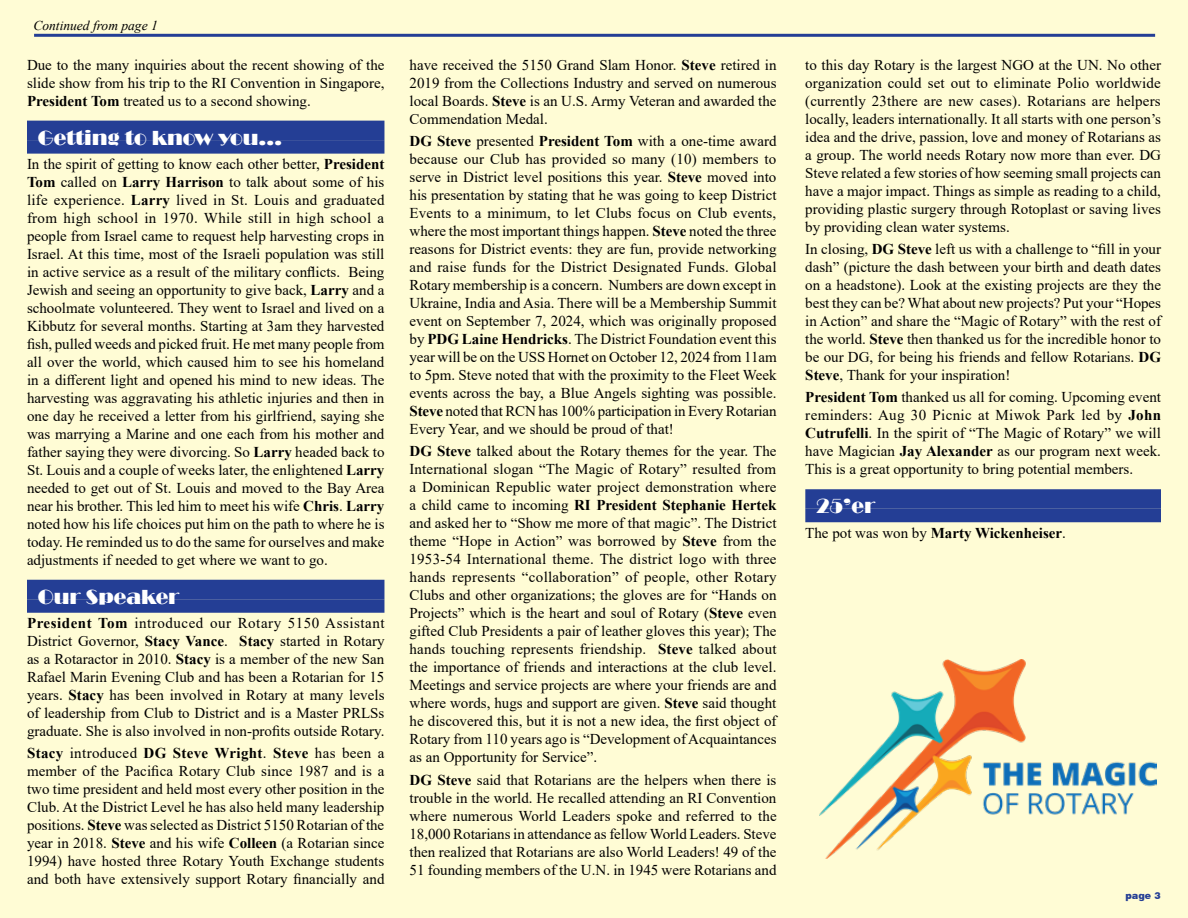
<style>
.page{position:relative;width:1188px;height:918px;background:#fffcd5}
.page>*{position:absolute;margin:0;border:0;box-sizing:border-box;transform-origin:0 0}
.t1{font:21px "Broadway";color:#fff}
.t2{font:15px/18px "Times New Roman";color:#000;text-align:justify}
.t3{font:700 15px "Times New Roman";color:#000}
.t4{font:italic 13.5px "Times New Roman";color:#000}
.t5{font:900 9.45px "Swiss 721 BT";color:#243e95}
.s1{font-weight:700}
.s2{font-weight:400}
</style>
<div class="page">
<hr style="left:34px;top:34px;width:1121px;height:3px;background:#243e95">
<div style="left:27px;top:121px;width:357px;height:19px;background:#243e95"></div>
<div style="left:27px;top:140px;width:357px;height:14px;background:#243e95"></div>
<div style="left:27px;top:580px;width:357px;height:19px;background:#243e95"></div>
<div style="left:27px;top:599px;width:357px;height:14px;background:#243e95"></div>
<img style="left:820px;top:660px;width:336px;height:199px">
<div style="left:805px;top:489px;width:356px;height:20px;background:#243e95"></div>
<div style="left:805px;top:509px;width:356px;height:13px;background:#243e95"></div>
<p class="t4" style="left:33px;top:16px;width:126px">Continued from page 1</p>
<p class="t2" style="left:27px;top:55px;width:359px">Due to the many inquiries about the recent showing of the slide show from his trip to the RI Convention in Singapore, <span class="s1">President Tom</span> treated us to a second showing.</p>
<h1 class="t1" style="left:38px;top:125px;width:246px">Getting to know you…</h1>
<p class="t2" style="left:27px;top:154px;width:359px">In the spirit of getting to know each other better, <span class="s1">President Tom</span> called on <span class="s1">Larry Harrison</span> to talk about some of his life experience. <span class="s1">Larry</span> lived in St. Louis and graduated from high school in 1970. While still in high school a people from Israel came to request help harvesting crops in Israel. At this time, most of the Israeli population was still in active service as a result of the military conflicts. Being Jewish and seeing an opportunity to give back, <span class="s1">Larry</span> and a schoolmate volunteered. They went to Israel and lived on a Kibbutz for several months. Starting at 3am they harvested fish, pulled weeds and picked fruit. He met many people from all over the world, which caused him to see his homeland in a different light and opened his mind to new ideas. The harvesting was aggravating his athletic injuries and then in one day he received a letter from his girlfriend, saying she was marrying a Marine and one each from his mother and father saying they were divorcing. So <span class="s1">Larry</span> headed back to St. Louis and a couple of weeks later, the enlightened <span class="s1">Larry </span>needed to get out of St. Louis and moved to the Bay Area near his brother. This led him to meet his wife <span class="s1">Chris</span>. <span class="s1">Larry </span>noted how his life choices put him on the path to where he is today. He reminded us to do the same for ourselves and make adjustments if needed to get where we want to go.</p>
<h1 class="t1" style="left:38px;top:585px;width:143px">Our Speaker</h1>
<p class="t2" style="left:27px;top:614px;width:359px"><span class="s1">President Tom</span> introduced our Rotary 5150 Assistant District Governor, <span class="s1">Stacy Vance</span>. <span class="s1">Stacy</span> started in Rotary as a Rotaractor in 2010. <span class="s1">Stacy</span> is a member of the new San Rafael Marin Evening Club and has been a Rotarian for 15 years. <span class="s1">Stacy</span> has been involved in Rotary at many levels of leadership from Club to District and is a Master PRLSs graduate. She is also involved in non-profits outside Rotary.</p>
<p class="t2" style="left:27px;top:744px;width:359px"><span class="s1">Stacy</span> introduced <span class="s1">DG Steve Wright</span>. <span class="s1">Steve</span> has been a member of the Pacifica Rotary Club since 1987 and is a two time president and held most every other position in the Club. At the District Level he has also held many leadership positions. <span class="s1">Steve</span> was selected as District 5150 Rotarian of the year in 2018. <span class="s1">Steve</span> and his wife <span class="s1">Colleen</span> (a Rotarian since 1994) have hosted three Rotary Youth Exchange students and both have extensively support Rotary financially and</p>
<p class="t2" style="left:410px;top:55px;width:369px">have received the 5150 Grand Slam Honor. <span class="s1">Steve</span> retired in 2019 from the Collections Industry and served on numerous local Boards. <span class="s1">Steve</span> is an U.S. Army Veteran and awarded the Commendation Medal.</p>
<p class="t2" style="left:410px;top:132px;width:369px"><span class="s1">DG Steve</span> presented <span class="s1">President Tom</span> with a one-time award because our Club has provided so many (10) members to serve in District level positions this year. <span class="s1">Steve</span> moved into his presentation by stating that he was going to keep District Events to a minimum, to let Clubs focus on Club events, where the most important things happen. <span class="s1">Steve</span> noted the three reasons for District events: they are fun, provide networking and raise funds for the District Designated Funds. Global Rotary membership is a concern. Numbers are down except in Ukraine, India and Asia. There will be a Membership Summit event on September 7, 2024, which was originally proposed by <span class="s1">PDG Laine Hendricks</span>. The District Foundation event this year will be on the USS Hornet on October 12, 2024 from 11am to 5pm. Steve noted that with the proximity to the Fleet Week events across the bay, a Blue Angels sighting was possible.<br><span class="s1">Steve</span> noted that RCN has 100% participation in Every Rotarian Every Year, and we should be proud of that!</p>
<p class="t2" style="left:410px;top:442px;width:369px"><span class="s1">DG Steve</span> talked about the Rotary themes for the year. The International slogan “The Magic of Rotary” resulted from a Dominican Republic water project demonstration where a child came to incoming <span class="s1">RI President Stephanie Hertek </span>and asked her to “Show me more of that magic”. The District theme “Hope in Action” was borrowed by <span class="s1">Steve</span> from the 1953-54 International theme. The district logo with three hands represents “collaboration” of people, other Rotary Clubs and other organizations; the gloves are for “Hands on Projects” which is the heart and soul of Rotary (<span class="s1">Steve</span> even gifted Club Presidents a pair of leather gloves this year); The hands touching represents friendship. <span class="s1">Steve</span> talked about the importance of friends and interactions at the club level.<br>Meetings and service projects are where your friends are and where words, hugs and support are given. <span class="s1">Steve</span> said thought he discovered this, but it is not a new idea, the first object of Rotary from 110 years ago is “Development of Acquaintances as an Opportunity for Service”.</p>
<p class="t2" style="left:410px;top:770px;width:369px"><span class="s1">DG Steve</span> said that Rotarians are the helpers when there is trouble in the world. He recalled attending an RI Convention where numerous World Leaders spoke and referred to the 18,000 Rotarians in attendance as fellow World Leaders. Steve then realized that Rotarians are also World Leaders! 49 of the 51 founding members of the U.N. in 1945 were Rotarians and</p>
<p class="t2" style="left:805px;top:55px;width:357px">to this day Rotary is the largest NGO at the UN. No other organization could set out to eliminate Polio worldwide (currently 23there are new cases). Rotarians are helpers locally, leaders internationally. It all starts with one person’s idea and the drive, passion, love and money of Rotarians as a group. The world needs Rotary now more than ever. DG Steve related a few stories of how seeming small projects can have a major impact. Things as simple as reading to a child, providing plastic surgery through Rotoplast or saving lives by providing clean water systems.</p>
<p class="t2" style="left:805px;top:240px;width:357px">In closing, <span class="s1">DG Steve</span> left us with a challenge to “fill in your dash” (picture the dash between your birth and death dates on a headstone). Look at the existing projects are they the best they can be? What about new projects? Put your “Hopes in Action” and share the “Magic of Rotary” with the rest of the world. <span class="s1">Steve</span> then thanked us for the incredible honor to be our DG, for being his friends and fellow Rotarians. <span class="s1">DG Steve</span>, Thank for your inspiration!</p>
<p class="t2" style="left:805px;top:388px;width:357px"><span class="s1">President Tom</span> thanked us all for coming. Upcoming event reminders: Aug 30 Picnic at Miwok Park led by <span class="s1">John Cutrufelli</span>. In the spirit of “The Magic of Rotary” we will have Magician <span class="s1">Jay Alexander</span> as our program next week.<br>This is a great opportunity to bring potential members.</p>
<h1 class="t1" style="left:816px;top:494px;width:61px">25’er</h1>
<p class="t3" style="left:805px;top:522px;width:262px"><span class="s2">The pot was won by</span> Marty Wickenheiser<span class="s2">.</span></p>
<p class="t5" style="left:1126px;top:890px;width:37px">page 3</p>
</div>
